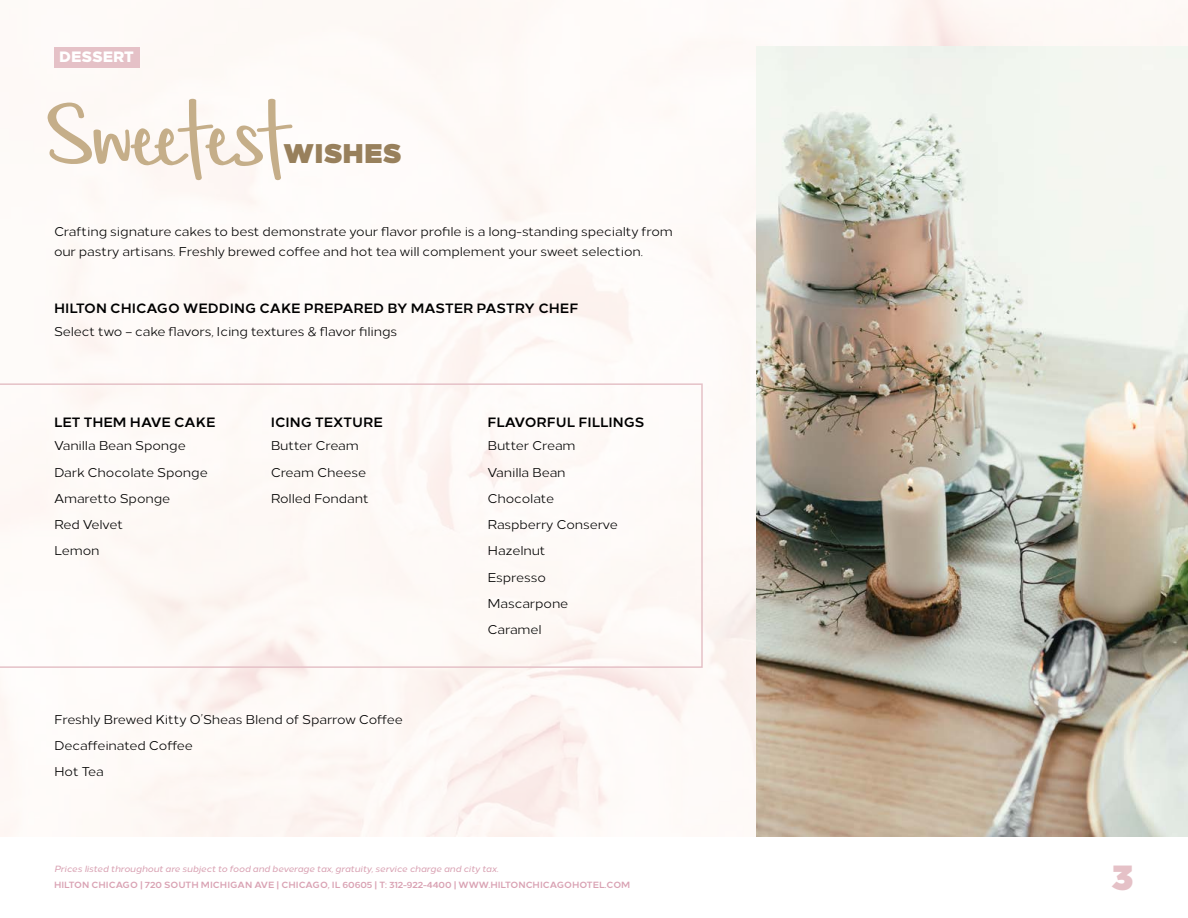
<style>
.page{position:relative;width:1188px;height:918px;background:#fff}
.page>*{position:absolute;margin:0;border:0;box-sizing:border-box;transform-origin:0 0}
.t1{font:129.9px "Simple Joys";letter-spacing:-.09em;color:#c5ae89}
.t2{font:900 36px "Loew";color:#e5c1c7}
.t3{font:900 27px "Loew";color:#98805c}
.t4{font:800 15px "Loew";color:#fff}
.t5{font:700 13.5px "Loew";color:#000}
.t6{font:12.75px/26.2px "Loew";letter-spacing:-.01em;color:#000}
.t7{font:700 9px "Loew";color:#d9a2b3}
.t8{font:italic 500 9px "Loew";letter-spacing:-.01em;color:#d9a2b3}
</style>
<div class="page">
<svg style="left:0;top:383px;width:703px;height:285px"></svg>
<div style="left:54px;top:47px;width:85px;height:21px;background:#e5c1c7"></div>
<img style="left:756px;top:47px;width:432px;height:790px">
<p class="t4" style="left:59px;top:44px;width:76px">DESSERT</p>
<h1 class="t1" style="left:44px;top:80px;width:251px">Sweetest</h1>
<h3 class="t3" style="left:283px;top:130px;width:120px">WISHES</h3>
<p class="t6" style="left:54px;top:221px;width:620px;line-height:19.5px">Crafting signature cakes to best demonstrate your flavor profile is a long-standing specialty from our pastry artisans. Freshly brewed coffee and hot tea will complement your sweet selection.</p>
<p class="t5" style="left:54px;top:298px;width:526px">HILTON CHICAGO WEDDING CAKE PREPARED BY MASTER PASTRY CHEF</p>
<p class="t6" style="left:54px;top:318px;width:345px">Select two – cake flavors, Icing textures &amp; flavor filings</p>
<p class="t5" style="left:54px;top:411px;width:163px">LET THEM HAVE CAKE</p>
<p class="t6" style="left:54px;top:431px;width:155px">Vanilla Bean Sponge<br>Dark Chocolate Sponge<br>Amaretto Sponge<br>Red Velvet<br>Lemon</p>
<p class="t5" style="left:271px;top:411px;width:113px">ICING TEXTURE</p>
<p class="t6" style="left:271px;top:431px;width:100px">Butter Cream<br>Cream Cheese<br>Rolled Fondant</p>
<p class="t6" style="left:54px;top:705px;width:351px">Freshly Brewed Kitty O’Sheas Blend of Sparrow Coffee<br>Decaffeinated Coffee<br>Hot Tea</p>
<p class="t5" style="left:488px;top:411px;width:159px">FLAVORFUL FILLINGS</p>
<p class="t6" style="left:487px;top:431px;width:132px">Butter Cream<br>Vanilla Bean<br>Chocolate<br>Raspberry Conserve<br>Hazelnut<br>Espresso<br>Mascarpone<br>Caramel</p>
<p class="t8" style="left:54px;top:861px;width:446px">Prices listed throughout are subject to food and beverage tax, gratuity, service charge and city tax.</p>
<p class="t7" style="left:54px;top:878px;width:578px">HILTON CHICAGO | 720 SOUTH MICHIGAN AVE | CHICAGO, IL 60605 | T: 312-922-4400 | WWW.HILTONCHICAGOHOTEL.COM</p>
<h2 class="t2" style="left:1111px;top:846px;width:24px">3</h2>
</div>
